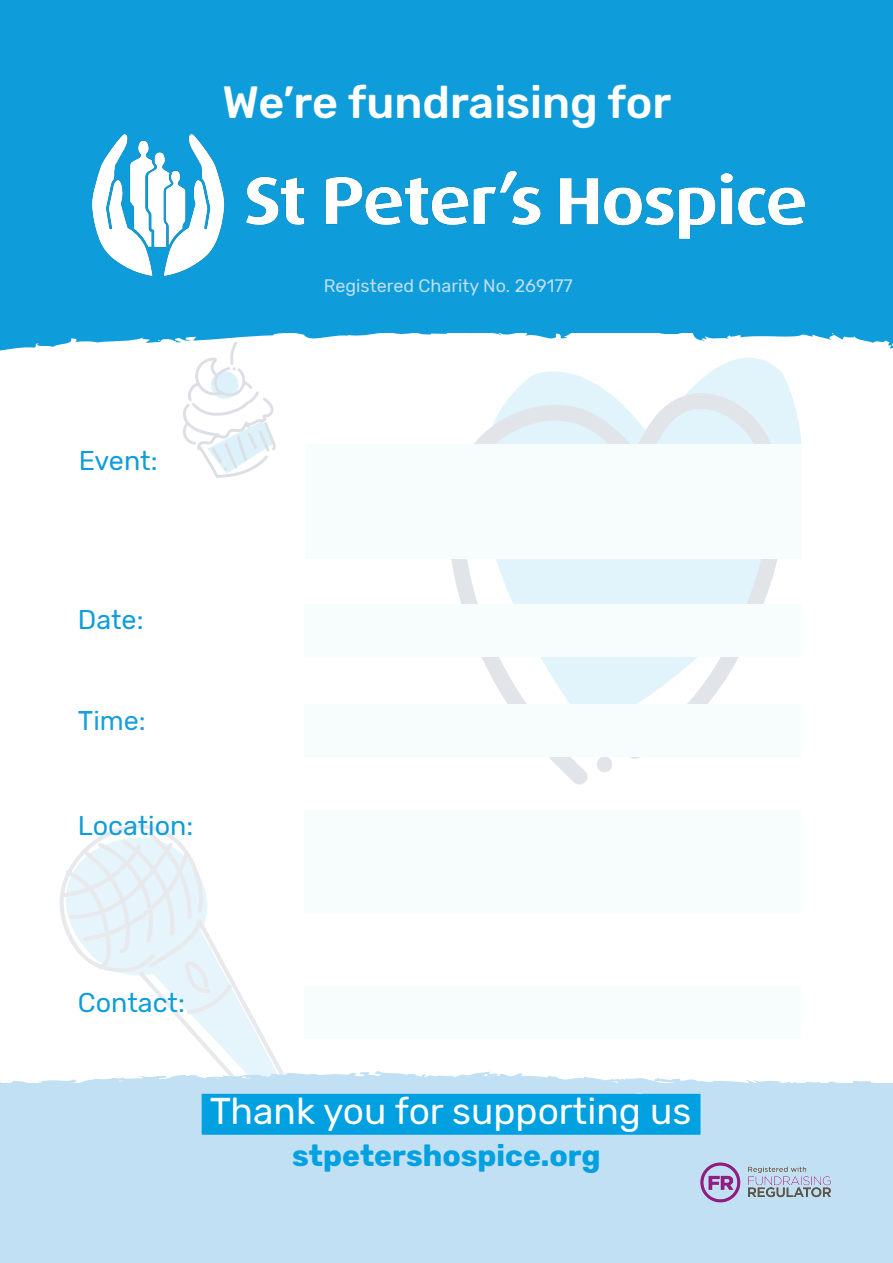
<style>
.page{position:relative;width:893px;height:1263px;background:#fff}
.page>*{position:absolute;margin:0;border:0;box-sizing:border-box;transform-origin:0 0}
.t1{font:500 45px "Rubik";color:#fff}
.t2{font:37.2px "Rubik";color:#fff}
.t3{font:700 30px "Rubik";color:#00a0e1}
.t4{font:27px "Rubik";color:#0e9dda}
.t5{font:27px "Rubik";color:#179fdb}
.t6{font:18px "Rubik";color:#c2e0f4}
</style>
<div class="page">
<svg style="left:516px;top:370px;width:286px;height:74px;fill:#e3f4fb"></svg>
<svg style="left:451px;top:390px;width:336px;height:395px"></svg>
<svg style="left:594px;top:756px;width:21px;height:16px"></svg>
<div style="left:0;top:0;width:893px;height:332px;background:#0e9dda"></div>
<div style="left:0;top:1083px;width:893px;height:179px;background:#c2e0f4"></div>
<img style="left:92px;top:135px;width:712px;height:140px">
<div style="left:305px;top:444px;width:497px;height:114px;background:#f7fcfd"></div>
<div style="left:304px;top:604px;width:497px;height:52px;background:#f7fcfd"></div>
<div style="left:304px;top:704px;width:497px;height:52px;background:#f7fcfd"></div>
<div style="left:304px;top:811px;width:497px;height:103px;background:#f7fcfd"></div>
<svg style="left:0;top:332px;width:893px;height:38px"></svg>
<svg style="left:0;top:824px;width:873px;height:311px"></svg>
<svg style="left:183px;top:341px;width:94px;height:137px"></svg>
<img style="left:700px;top:1162px;width:131px;height:41px">
<h1 class="t1" style="left:223px;top:76px;width:450px">We’re fundraising for</h1>
<p class="t6" style="left:324px;top:276px;width:250px">Registered Charity No. 269177</p>
<p class="t4" style="left:79px;top:445px;width:80px">Event:</p>
<p class="t4" style="left:78px;top:604px;width:67px">Date:</p>
<p class="t5" style="left:78px;top:705px;width:69px">Time:</p>
<p class="t4" style="left:78px;top:810px;width:117px">Location:</p>
<p class="t4" style="left:78px;top:987px;width:109px">Contact:</p>
<h2 class="t2" style="left:210px;top:1090px;width:483px">Thank you for supporting us</h2>
<p class="t3" style="left:292px;top:1137px;width:310px">stpetershospice.org</p>
</div>
